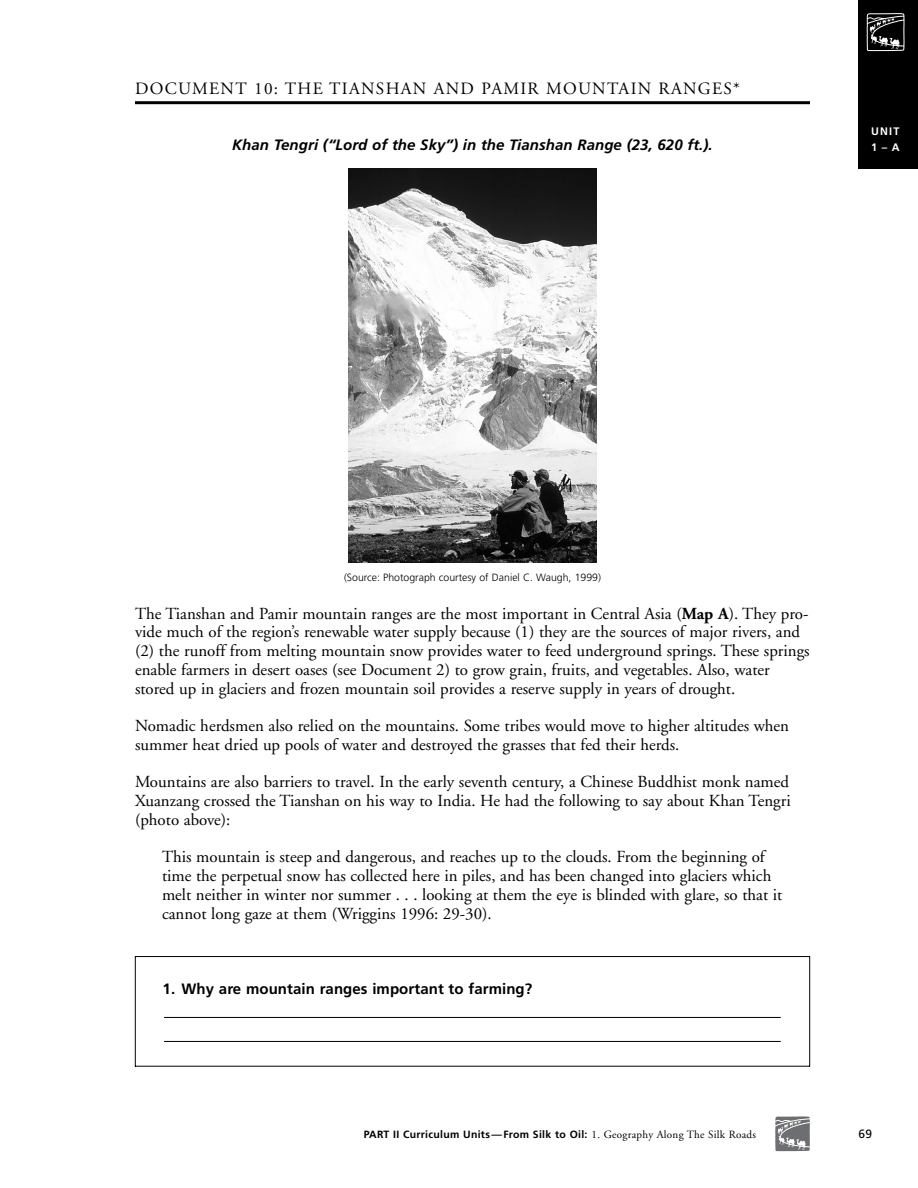
<style>
.page{position:relative;width:918px;height:1188px;background:#fff}
.page>*{position:absolute;margin:0;border:0;box-sizing:border-box;transform-origin:0 0}
.t1{font:17.25px "Adobe Garamond";letter-spacing:.075em;color:#000}
.t2{font:16.8px/18.8px "Adobe Garamond";color:#000}
.t3{font:italic 700 15px "Frutiger";letter-spacing:.005em;color:#000}
.t4{font:700 15px "Frutiger";letter-spacing:.005em;color:#000}
.t5{font:12px "Frutiger";color:#000}
.t6{font:700 10.8px/16.5px "Frutiger";color:#fff}
.t7{font:700 10.5px "Frutiger";letter-spacing:.03em;color:#000}
.t8{font:300 10.5px "Frutiger";color:#000}
.s1{font-weight:700}
.s2{font-family:"Adobe Garamond";font-weight:400;font-size:11.1px}
</style>
<div class="page">
<div style="left:859px;top:0;width:59px;height:169px;background:#000"></div>
<hr style="left:135px;top:101px;width:675px;height:3px;background:#000">
<svg style="left:775px;top:1116px;width:35px;height:35px"></svg>
<svg style="left:866px;top:13px;width:39px;height:38px"></svg>
<img style="left:348px;top:169px;width:249px;height:393px">
<hr style="left:164px;top:1041px;width:617px;height:1px;background:#000">
<hr style="left:164px;top:1017px;width:617px;height:1px;background:#000">
<hr style="left:135px;top:956px;width:1px;height:110px;background:#000">
<hr style="left:809px;top:956px;width:1px;height:110px;background:#000">
<hr style="left:135px;top:956px;width:675px;height:1px;background:#000">
<hr style="left:135px;top:1066px;width:675px;height:1px;background:#000">
<p class="t1" style="left:135px;top:81px;width:606px">DOCUMENT 10: THE TIANSHAN AND PAMIR MOUNTAIN RANGES*</p>
<p class="t3" style="left:232px;top:139px;width:482px">Khan Tengri (“Lord of the Sky”) in the Tianshan Range (23, 620 ft.).</p>
<p class="t6" style="left:871px;top:124px;width:30px">UNIT<br>1 – A</p>
<p class="t8" style="left:344px;top:573px;width:258px">(Source: Photograph courtesy of Daniel C. Waugh, 1999)</p>
<p class="t2" style="left:135px;top:606px;width:676px">The Tianshan and Pamir mountain ranges are the most important in Central Asia (<span class="s1">Map A</span>). They pro&shy;vide much of the region’s renewable water supply because (1) they are the sources of major rivers, and (2) the runoff from melting mountain snow provides water to feed underground springs. These springs enable farmers in desert oases (see Document 2) to grow grain, fruits, and vegetables. Also, water stored up in glaciers and frozen mountain soil provides a reserve supply in years of drought.</p>
<p class="t2" style="left:135px;top:718px;width:656px">Nomadic herdsmen also relied on the mountains. Some tribes would move to higher altitudes when summer heat dried up pools of water and destroyed the grasses that fed their herds.</p>
<p class="t2" style="left:135px;top:774px;width:657px;text-align:justify">Mountains are also barriers to travel. In the early seventh century, a Chinese Buddhist monk named Xuanzang crossed the Tianshan on his way to India. He had the following to say about Khan Tengri (photo above):</p>
<p class="t2" style="left:162px;top:849px;width:622px">This mountain is steep and dangerous, and reaches up to the clouds. From the beginning of time the perpetual snow has collected here in piles, and has been changed into glaciers which melt neither in winter nor summer . . . looking at them the eye is blinded with glare, so that it cannot long gaze at them (Wriggins 1996: 29-30).</p>
<p class="t4" style="left:163px;top:982px;width:371px">1. Why are mountain ranges important to farming?</p>
<p class="t7" style="left:364px;top:1130px;width:394px">PART II Curriculum Units— From Silk to Oil: <span class="s2">1. Geography Along The Silk Roads</span></p>
<p class="t5" style="left:859px;top:1129px;width:15px">69</p>
</div>
